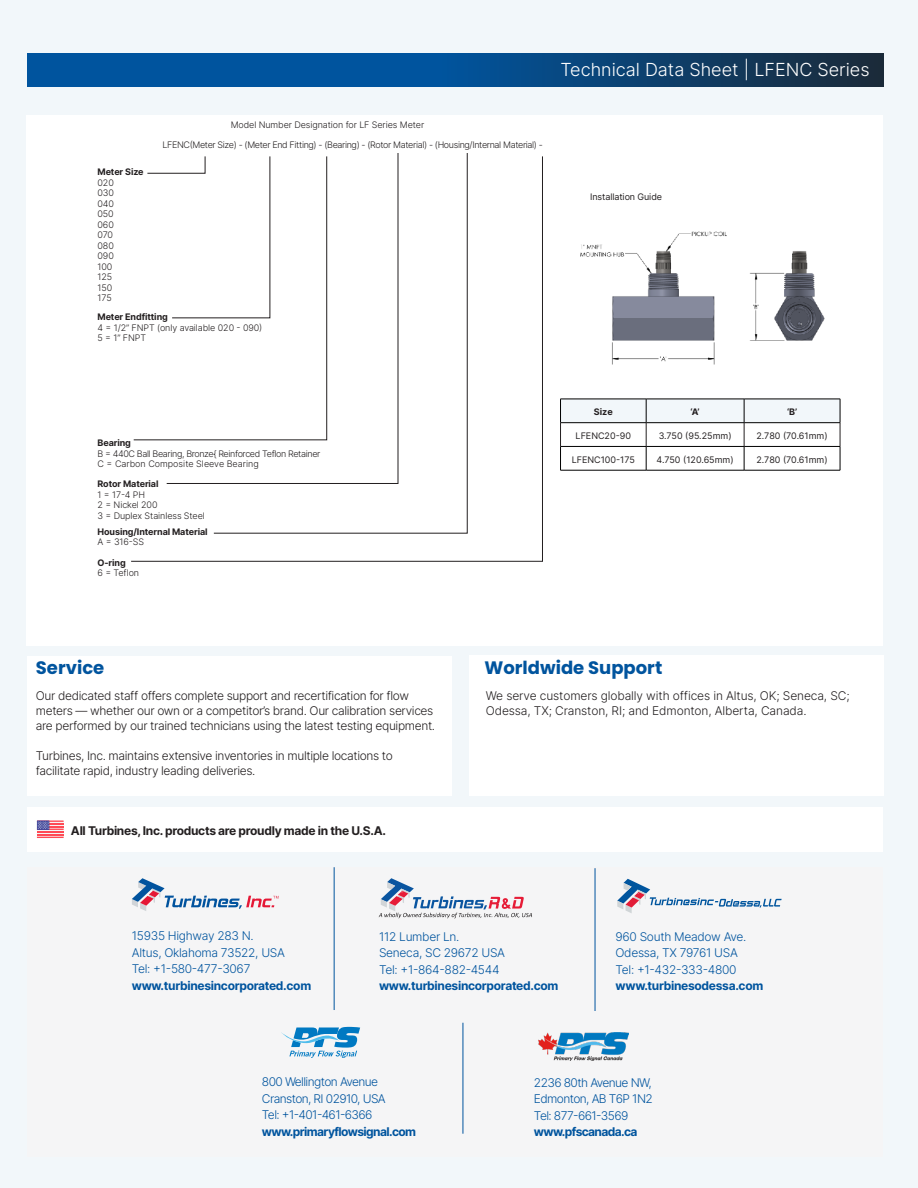
<style>
.page{position:relative;width:918px;height:1188px;background:#f2f7fa}
.page>*{position:absolute;margin:0;border:0;box-sizing:border-box;transform-origin:0 0}
.t1{font:300 18px "Inter";color:#fff}
.t2{font:700 18px "Poppins";color:#00549e}
.t3{font:300 12px/15px "Inter";letter-spacing:-.03em;color:#231f20}
.t4{font:300 12px "Inter";letter-spacing:-.025em;color:#00549e}
.t5{font:300 12px "Inter";letter-spacing:-.05em;color:#00549e}
.t6{font:300 12px/15px "Inter";letter-spacing:-.01em;color:#231f20}
.t7{font:700 12px "Inter";letter-spacing:-.025em;color:#00549e}
.t8{font:700 12px "Inter";letter-spacing:-.025em;color:#231f20}
.t9{font:700 12px "Inter";letter-spacing:-.05em;color:#00549e}
.Infographic_Text{font:300 9px/10.5px "Inter";letter-spacing:-.01em;color:#231f20}
.Infographic_Text-2{font:300 9px/10.5px "Inter";letter-spacing:-.04em;color:#231f20}
.t10{font:9px "Inter";color:#231f20}
.Infographic_Text-3{font:700 9px/10.5px "Inter";letter-spacing:-.01em;color:#231f20}
.s1{font-weight:700}
.s2{font-weight:300}
</style>
<div class="page">
<svg style="left:27px;top:53px;width:856px;height:34px;background:#074983"></svg>
<div style="left:26px;top:115px;width:856px;height:531px;background:#fff"></div>
<svg style="left:131px;top:156px;width:412px;height:406px"></svg>
<img style="left:580px;top:231px;width:245px;height:134px">
<hr style="left:560px;top:470px;width:86px;height:1px;background:#000">
<hr style="left:646px;top:470px;width:98px;height:1px;background:#000">
<hr style="left:744px;top:470px;width:96px;height:1px;background:#000">
<svg style="left:560px;top:399px;width:281px;height:71px"></svg>
<div style="left:27px;top:656px;width:424px;height:140px;background:#fff"></div>
<div style="left:469px;top:655px;width:414px;height:141px;background:#fff"></div>
<div style="left:27px;top:807px;width:855px;height:45px;background:#fff"></div>
<div style="left:27px;top:867px;width:855px;height:290px;background:#f5f5f6"></div>
<hr style="left:334px;top:867px;width:1px;height:143px;background:#00549e">
<svg style="left:617px;top:879px;width:165px;height:34px"></svg>
<svg style="left:132px;top:878px;width:147px;height:33px"></svg>
<svg style="left:281px;top:1027px;width:79px;height:31px"></svg>
<img style="left:539px;top:1032px;width:90px;height:28px">
<hr style="left:463px;top:1023px;width:1px;height:111px;background:#00549e">
<hr style="left:595px;top:868px;width:1px;height:143px;background:#00549e">
<svg style="left:379px;top:878px;width:153px;height:40px"></svg>
<svg style="left:37px;top:821px;width:27px;height:17px"></svg>
<p class="Infographic_Text" style="left:231px;top:120px;width:195px">Model Number Designation for LF Series Meter</p>
<p class="Infographic_Text-2" style="left:162px;top:139px;width:382px">LFENC(Meter Size) - (Meter End Fitting) - (Bearing) - (Rotor Material) - (Housing/Internal Material) -</p>
<p class="Infographic_Text-3" style="left:98px;top:167px;width:48px">Meter Size</p>
<p class="Infographic_Text" style="left:98px;top:177px;width:18px">020</p>
<p class="Infographic_Text" style="left:98px;top:188px;width:18px">030</p>
<p class="Infographic_Text" style="left:98px;top:198px;width:18px">040</p>
<p class="Infographic_Text" style="left:98px;top:209px;width:18px">050</p>
<p class="Infographic_Text" style="left:98px;top:219px;width:18px">060</p>
<p class="Infographic_Text" style="left:98px;top:230px;width:17px">070</p>
<p class="Infographic_Text" style="left:98px;top:240px;width:18px">080</p>
<p class="Infographic_Text" style="left:98px;top:251px;width:18px">090</p>
<p class="Infographic_Text" style="left:98px;top:261px;width:16px">100</p>
<p class="Infographic_Text" style="left:98px;top:272px;width:16px">125</p>
<p class="Infographic_Text" style="left:98px;top:282px;width:16px">150</p>
<p class="Infographic_Text" style="left:98px;top:293px;width:16px">175</p>
<p class="Infographic_Text-3" style="left:98px;top:312px;width:72px">Meter Endfitting</p>
<p class="Infographic_Text" style="left:98px;top:322px;width:166px">4 = 1/2” FNPT (only available 020 - 090)</p>
<p class="Infographic_Text" style="left:98px;top:333px;width:50px">5 = 1” FNPT</p>
<p class="t1" style="left:560px;top:56px;width:311px">Technical Data Sheet | LFENC Series</p>
<p class="t10" style="left:590px;top:190px;width:73px">Installation Guide</p>
<p class="Infographic_Text-2" style="left:98px;top:438px;width:224px"><span class="s1">Bearing<br></span>B = 440C Ball Bearing, Bronze{ Reinforced Teflon Retainer</p>
<p class="Infographic_Text" style="left:98px;top:459px;width:163px">C = Carbon Composite Sleeve Bearing</p>
<p class="Infographic_Text" style="left:98px;top:479px;width:109px"><span class="s1">Rotor Material<br></span>1 = 17-4 PH<br>2 = Nickel 200<br>3 = Duplex Stainless Steel</p>
<p class="Infographic_Text-3" style="left:98px;top:526px;width:112px">Housing/Internal Material<br><span class="s2">A = 316-SS</span></p>
<p class="Infographic_Text" style="left:98px;top:557px;width:43px"><span class="s1">O-ring<br></span>6 = Teflon</p>
<p class="Infographic_Text-3" style="left:594px;top:406px;width:20px">Size</p>
<p class="Infographic_Text-3" style="left:691px;top:406px;width:10px">‘A’</p>
<p class="Infographic_Text-3" style="left:787px;top:406px;width:11px">‘B’</p>
<p class="t10" style="left:576px;top:429px;width:57px">LFENC20-90</p>
<p class="t10" style="left:659px;top:429px;width:74px">3.750 (95.25mm)</p>
<p class="t10" style="left:757px;top:429px;width:73px">2.780 (70.61mm)</p>
<p class="t10" style="left:572px;top:453px;width:65px">LFENC100-175</p>
<p class="t10" style="left:657px;top:453px;width:79px">4.750 (120.65mm)</p>
<p class="t10" style="left:757px;top:453px;width:73px">2.780 (70.61mm)</p>
<p class="t2" style="left:36px;top:657px;width:70px">Service</p>
<p class="t2" style="left:485px;top:657px;width:179px">Worldwide Support</p>
<p class="t3" style="left:36px;top:688px;width:401px">Our dedicated staff offers complete support and recertification for flow meters — whether our own or a competitor’s brand. Our calibration services are performed by our trained technicians using the latest testing equipment.</p>
<p class="t3" style="left:36px;top:748px;width:358px">Turbines, Inc. maintains extensive inventories in multiple locations to facilitate rapid, industry leading deliveries.</p>
<p class="t6" style="left:486px;top:688px;width:365px">We serve customers globally with offices in Altus, OK; Seneca, SC;<br>Odessa, TX; Cranston, RI; and Edmonton, Alberta, Canada.</p>
<p class="t8" style="left:71px;top:822px;width:316px">All Turbines, Inc. products are proudly made in the U.S.A.</p>
<p class="t4" style="left:132px;top:928px;width:123px">15935 Highway 283 N.</p>
<p class="t4" style="left:132px;top:944px;width:155px">Altus, Oklahoma 73522, USA</p>
<p class="t4" style="left:132px;top:961px;width:120px">Tel: +1-580-477-3067</p>
<p class="t7" style="left:132px;top:977px;width:181px">www.turbinesincorporated.com</p>
<p class="t4" style="left:379px;top:928px;width:82px">112 Lumber Ln.</p>
<p class="t4" style="left:379px;top:944px;width:128px">Seneca, SC 29672 USA</p>
<p class="t4" style="left:379px;top:961px;width:122px">Tel: +1-864-882-4544</p>
<p class="t7" style="left:379px;top:977px;width:181px">www.turbinesincorporated.com</p>
<p class="t4" style="left:616px;top:928px;width:132px">960 South Meadow Ave.</p>
<p class="t4" style="left:616px;top:944px;width:124px">Odessa, TX 79761 USA</p>
<p class="t4" style="left:616px;top:961px;width:122px">Tel: +1-432-333-4800</p>
<p class="t7" style="left:616px;top:977px;width:149px">www.turbinesodessa.com</p>
<p class="t5" style="left:262px;top:1073px;width:118px">800 Wellington Avenue</p>
<p class="t5" style="left:262px;top:1090px;width:125px">Cranston, RI 02910, USA</p>
<p class="t5" style="left:262px;top:1106px;width:112px">Tel: +1-401-461-6366</p>
<p class="t9" style="left:262px;top:1122px;width:156px">www.primaryflowsignal.com</p>
<p class="t5" style="left:534px;top:1074px;width:119px">2236 80th Avenue NW,</p>
<p class="t5" style="left:534px;top:1090px;width:120px">Edmonton, AB T6P 1N2</p>
<p class="t5" style="left:534px;top:1107px;width:96px">Tel: 877-661-3569</p>
<p class="t9" style="left:534px;top:1123px;width:105px">www.pfscanada.ca</p>
</div>
